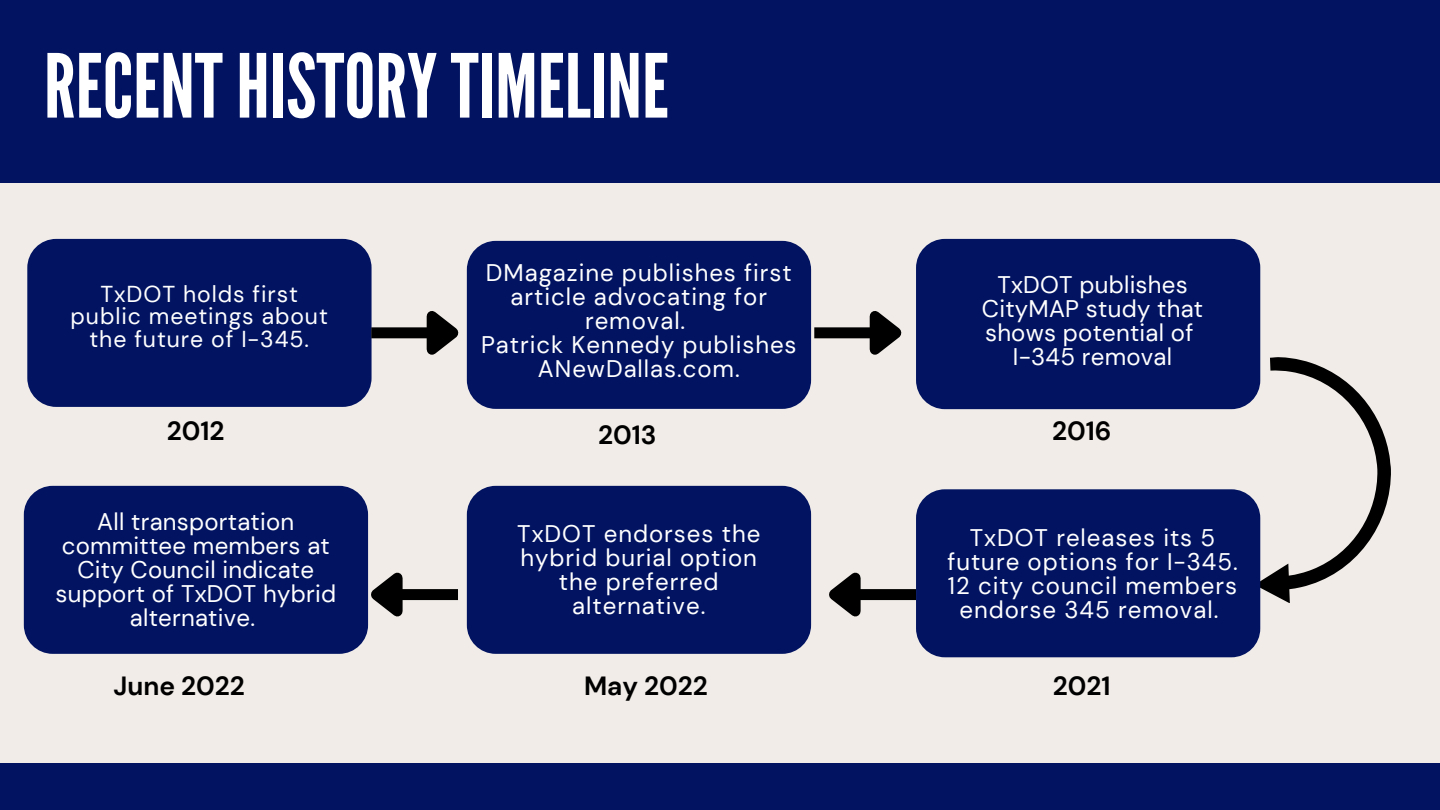
<style>
.page{position:relative;width:1440px;height:810px;background:#f1ece7}
.page>*{position:absolute;margin:0;border:0;box-sizing:border-box;transform-origin:0 0}
.t1{font:88px "League Gothic";color:#fff}
.t2{font:700 26.3px "DM Sans";color:#000}
.t3{font:24px/24px "DM Sans";letter-spacing:.04em;color:#fff;text-align:center}
.t4{font:24px/24px "DM Sans";letter-spacing:.01em;color:#fff;text-align:center}
.t5{font:23px/22.5px "DM Sans";letter-spacing:.04em;color:#fff;text-align:center}
</style>
<div class="page">
<div style="left:27px;top:239px;width:345px;height:168px;background:#011361;border-radius:29px"></div>
<div style="left:371px;top:327px;width:58px;height:11px;background:#000"></div>
<svg style="left:417px;top:301px;width:50px;height:70px"></svg>
<div style="left:814px;top:327px;width:58px;height:11px;background:#000"></div>
<svg style="left:860px;top:311px;width:42px;height:44px"></svg>
<div style="left:400px;top:589px;width:58px;height:11px;background:#000"></div>
<svg style="left:368px;top:556px;width:44px;height:70px"></svg>
<svg style="left:1247px;top:353px;width:144px;height:252px"></svg>
<div style="left:0;top:0;width:1440px;height:183px;background:#011361"></div>
<div style="left:858px;top:589px;width:58px;height:11px;background:#000"></div>
<svg style="left:829px;top:572px;width:41px;height:45px"></svg>
<div style="left:0;top:763px;width:1440px;height:47px;background:#011361"></div>
<div style="left:467px;top:241px;width:344px;height:168px;background:#011361;border-radius:29px"></div>
<div style="left:916px;top:239px;width:344px;height:170px;background:#011361;border-radius:29px"></div>
<div style="left:24px;top:486px;width:344px;height:168px;background:#011361;border-radius:29px"></div>
<div style="left:467px;top:486px;width:344px;height:168px;background:#011361;border-radius:29px"></div>
<div style="left:916px;top:489px;width:344px;height:168px;background:#011361;border-radius:29px"></div>
<h1 class="t1" style="left:44px;top:35px;width:627px">RECENTHISTORYTIMELINE</h1>
<p class="t5" style="left:71px;top:283px;width:259px">TxDOT holds first public meetings about the future of I-345.</p>
<p class="t3" style="left:481px;top:261px;width:317px">DMagazine publishes first article advocating for removal.<br>Patrick Kennedy publishes<br>ANewDallas.com.</p>
<p class="t4" style="left:982px;top:273px;width:223px">TxDOT publishes<br>CityMAP study that shows potential of<br>I-345 removal</p>
<p class="t2" style="left:167px;top:414px;width:59px">2012</p>
<p class="t2" style="left:598px;top:418px;width:60px">2013</p>
<p class="t2" style="left:1052px;top:414px;width:61px">2016</p>
<p class="t4" style="left:55px;top:510px;width:282px">All transportation committee members at<br>City Council indicate support of TxDOT hybrid alternative.</p>
<p class="t3" style="left:517px;top:522px;width:245px">TxDOT endorses the hybrid burial option the preferred alternative.</p>
<p class="t3" style="left:947px;top:526px;width:292px">TxDOT releases its 5 future options for I-345.<br>12 city council members endorse 345 removal.</p>
<p class="t2" style="left:113px;top:669px;width:133px">June 2022</p>
<p class="t2" style="left:584px;top:669px;width:125px">May 2022</p>
<p class="t2" style="left:1053px;top:669px;width:59px">2021</p>
</div>
